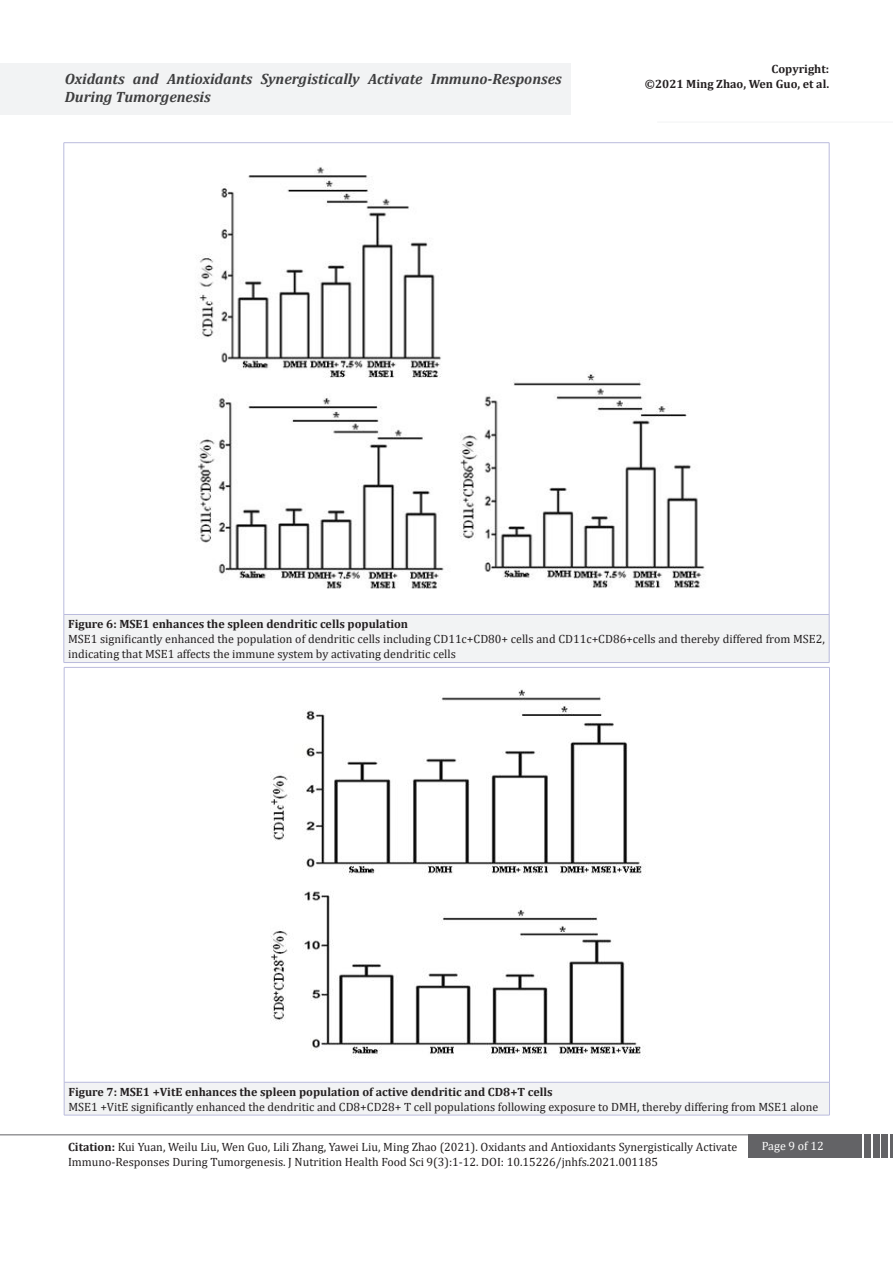
<style>
.page{position:relative;width:893px;height:1263px;background:#fff}
.page>*{position:absolute;margin:0;border:0;box-sizing:border-box;transform-origin:0 0}
.t1{font:italic 700 15px/18px "Cambria";color:#3e3e3f}
.t2{font:12px/15px "Cambria";color:#231f20}
.t3{font:700 12px/15px "Cambria";color:#231f20;text-align:right}
.t4{font:12px "Cambria";color:#fff}
.s1{font-weight:700}
</style>
<div class="page">
<hr style="left:0;top:1134px;width:749px;height:1px;background:#636366">
<div style="left:748px;top:1134px;width:114px;height:24px;background:#636366"></div>
<div style="left:864px;top:1134px;width:7px;height:24px;background:#636366"></div>
<div style="left:873px;top:1134px;width:6px;height:24px;background:#636366"></div>
<div style="left:881px;top:1134px;width:7px;height:24px;background:#636366"></div>
<hr style="left:890px;top:1134px;width:3px;height:24px;background:#636366">
<div style="left:0;top:64px;width:570px;height:51px;background:#f2f3f4"></div>
<hr style="left:657px;top:122px;width:236px;height:1px;background:#f2f3f4">
<div style="left:64px;top:614px;width:765px;height:48px;background:#f2f3f4"></div>
<hr style="left:64px;top:142px;width:765px;height:1px;background:#babbdd">
<hr style="left:64px;top:143px;width:1px;height:471px;background:#babbdd">
<hr style="left:829px;top:143px;width:1px;height:471px;background:#babbdd">
<hr style="left:64px;top:614px;width:765px;height:1px;background:#babbdd">
<hr style="left:64px;top:614px;width:1px;height:48px;background:#babbdd">
<hr style="left:829px;top:614px;width:1px;height:48px;background:#babbdd">
<hr style="left:64px;top:662px;width:765px;height:1px;background:#babbdd">
<img style="left:195px;top:167px;width:510px;height:422px">
<div style="left:64px;top:1082px;width:765px;height:33px;background:#f2f3f4"></div>
<hr style="left:64px;top:667px;width:765px;height:1px;background:#babbdd">
<hr style="left:64px;top:667px;width:1px;height:415px;background:#babbdd">
<hr style="left:829px;top:667px;width:1px;height:415px;background:#babbdd">
<hr style="left:64px;top:1082px;width:765px;height:1px;background:#babbdd">
<hr style="left:64px;top:1082px;width:1px;height:33px;background:#babbdd">
<hr style="left:829px;top:1082px;width:1px;height:33px;background:#babbdd">
<hr style="left:64px;top:1115px;width:765px;height:1px;background:#babbdd">
<img style="left:271px;top:689px;width:375px;height:370px">
<p class="t1" style="left:65px;top:69px;width:499px">Oxidants and Antioxidants Synergistically Activate Immuno-Responses<br>During Tumorgenesis</p>
<p class="t3" style="left:645px;top:61px;width:186px">Copyright:<br>©2021 Ming Zhao, Wen Guo, et al.</p>
<p class="t3" style="left:68px;top:616px;width:342px">Figure 6: MSE1 enhances the spleen dendritic cells population</p>
<p class="t2" style="left:68px;top:631px;width:758px">MSE1 significantly enhanced the population of dendritic cells including CD11c+CD80+ cells and CD11c+CD86+cells and thereby differed from MSE2, indicating that MSE1 affects the immune system by activating dendritic cells</p>
<p class="t3" style="left:68px;top:1084px;width:486px">Figure 7: MSE1 +VitE enhances the spleen population of active dendritic and CD8+T cells</p>
<p class="t2" style="left:68px;top:1099px;width:751px">MSE1 +VitE significantly enhanced the dendritic and CD8+CD28+ T cell populations following exposure to DMH, thereby differing from MSE1 alone</p>
<p class="t2" style="left:68px;top:1139px;width:671px"><span class="s1">Citation:</span> Kui Yuan, Weilu Liu, Wen Guo, Lili Zhang, Yawei Liu, Ming Zhao (2021). Oxidants and Antioxidants Synergistically Activate</p>
<p class="t4" style="left:762px;top:1138px;width:64px">Page 9 of 12</p>
<p class="t2" style="left:68px;top:1154px;width:592px">Immuno-Responses During Tumorgenesis. J Nutrition Health Food Sci 9(3):1-12. DOI: 10.15226/jnhfs.2021.001185</p>
</div>
